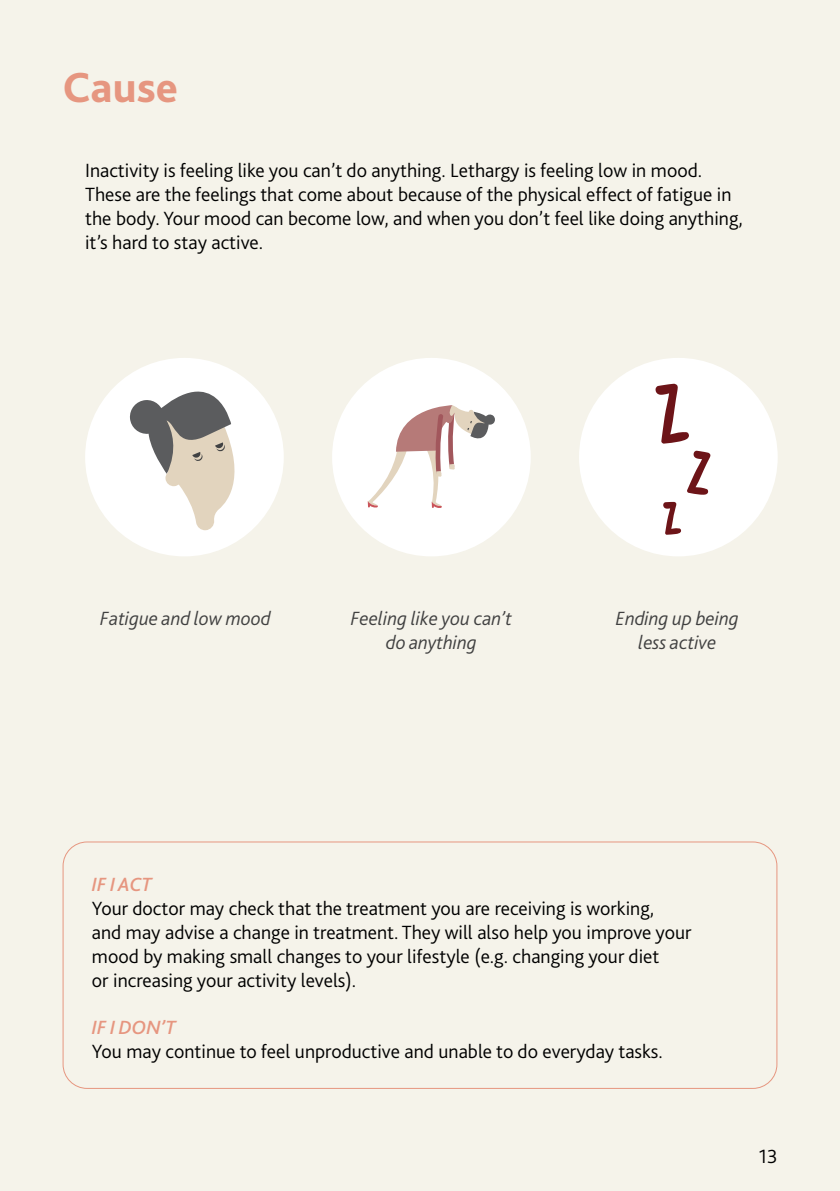
<style>
.page{position:relative;width:840px;height:1191px;background:#fff}
.page>*{position:absolute;margin:0;border:0;box-sizing:border-box;transform-origin:0 0}
.t1{font:800 44px "Bliss 2";color:#e69680}
.t2{font:300 20px/24px "Bliss 2";color:#000}
.t3{font:italic 300 20px/24px "Bliss 2";color:#404040;text-align:center}
.t4{font:italic 500 20px "Bliss 2";color:#e69680}
</style>
<div class="page">
<div style="left:0;top:0;width:839px;height:1191px;background:#f5f3ea"></div>
<div style="left:63px;top:841px;width:714px;height:248px;border:1px solid #e69680;border-radius:24px"></div>
<div style="left:85px;top:358px;width:198px;height:198px;background:#fff;border-radius:50%"></div>
<svg style="left:129px;top:359px;width:116px;height:171px"></svg>
<div style="left:332px;top:358px;width:198px;height:198px;background:#fff;border-radius:50%"></div>
<svg style="left:367px;top:405px;width:128px;height:103px"></svg>
<div style="left:578px;top:358px;width:199px;height:198px;background:#fff;border-radius:50%"></div>
<svg style="left:655px;top:383px;width:33px;height:60px"></svg>
<svg style="left:687px;top:451px;width:23px;height:44px"></svg>
<svg style="left:663px;top:502px;width:17px;height:33px"></svg>
<h1 class="t1" style="left:62px;top:60px;width:117px">Cause</h1>
<p class="t2" style="left:85px;top:158px;width:659px">Inactivity is feeling like you can’t do anything. Lethargy is feeling low in mood.<br>These are the feelings that come about because of the physical effect of fatigue in the body. Your mood can become low, and when you don’t feel like doing anything, it’s hard to stay active.</p>
<p class="t3" style="left:100px;top:606px;width:172px">Fatigue and low mood</p>
<p class="t3" style="left:350px;top:606px;width:163px">Feeling like you can’t do anything</p>
<p class="t3" style="left:615px;top:606px;width:124px">Ending up being less active</p>
<p class="t4" style="left:92px;top:871px;width:61px">IF I ACT</p>
<p class="t2" style="left:92px;top:895px;width:601px">Your doctor may check that the treatment you are receiving is working,<br>and may advise a change in treatment. They will also help you improve your mood by making small changes to your lifestyle (e.g. changing your diet<br>or increasing your activity levels).</p>
<p class="t4" style="left:92px;top:1014px;width:85px">IF I DON’T</p>
<p class="t2" style="left:92px;top:1038px;width:572px">You may continue to feel unproductive and unable to do everyday tasks.</p>
<p class="t2" style="left:758px;top:1143px;width:20px">13</p>
</div>
